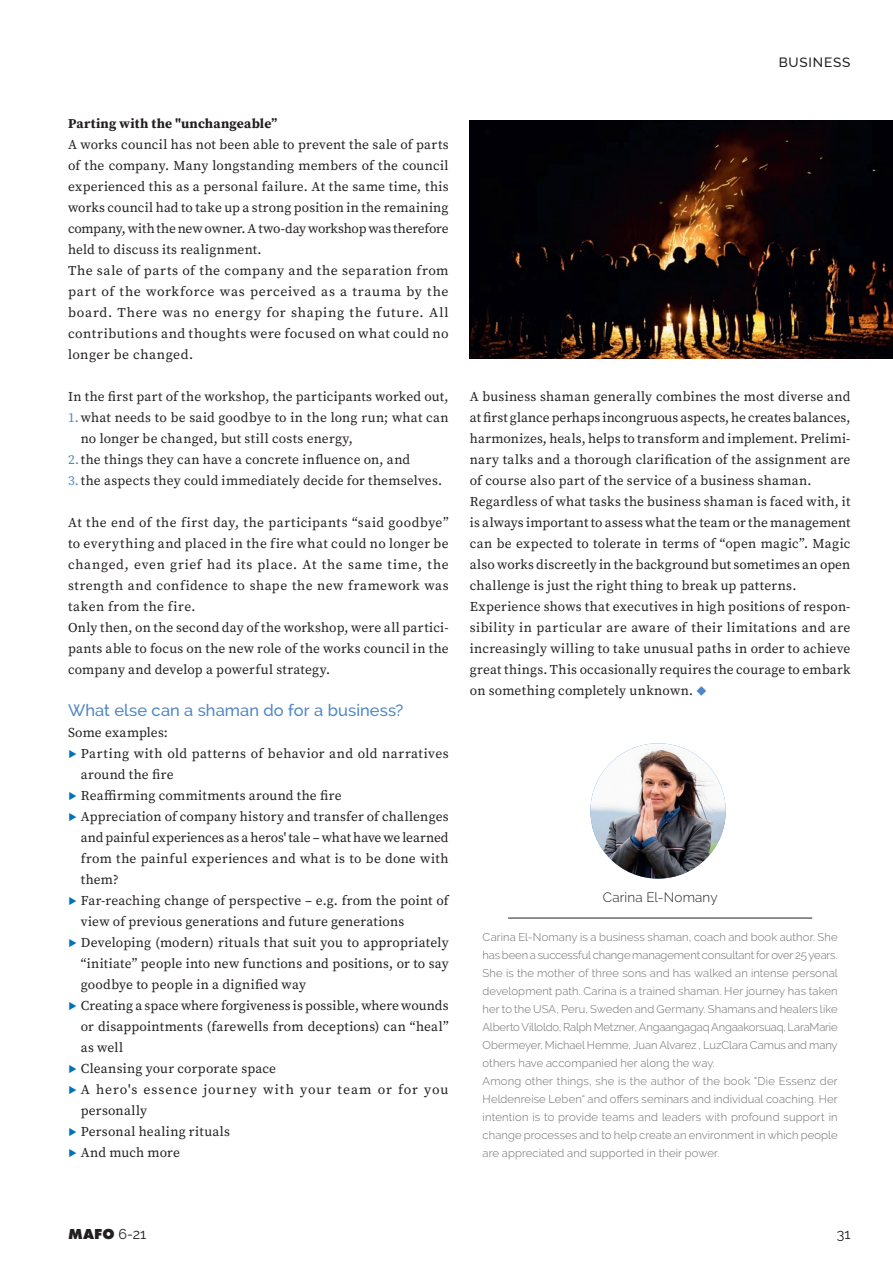
<style>
.page{position:relative;width:893px;height:1263px;background:#fff}
.page>*{position:absolute;margin:0;border:0;box-sizing:border-box;transform-origin:0 0}
.t1{font:500 16.5px "Raleway";letter-spacing:.005em;color:#4f86c5}
.t2{font:800 15px "Futura PT";color:#231f20}
.t3{font:14.25px "Raleway";color:#231f20}
.t4{font:13.5px/21px "Source Serif Pro";letter-spacing:.02em;color:#231f20}
.t5{font:13.5px "Source Serif Pro";color:#231f20}
.t6{font:13.5px "Source Serif Pro";letter-spacing:-.005em;color:#231f20}
.t7{font:13.5px "Source Serif Pro";letter-spacing:.07em;color:#231f20}
.t8{font:700 13.5px "Source Serif Pro";letter-spacing:.015em;color:#231f20}
.t9{font:300 13.5px "Raleway";letter-spacing:.015em;color:#231f20}
.t10{font:500 13.5px "Raleway";letter-spacing:.06em;color:#231f20}
.t11{font:300 11.25px/18px "Raleway";letter-spacing:.01em;color:#6c6d70}
.s1{color:#4f86c5}
.s2{font-size:15px;color:#0072bc}
.s3{font-family:"Raleway";font-weight:400;font-size:14.25px}
</style>
<div class="page">
<hr style="left:508px;top:918px;width:304px;height:1px;background:#231f20">
<img style="left:590px;top:743px;width:136px;height:136px;border-radius:68px">
<img style="left:470px;top:120px;width:423px;height:239px">
<p class="t8" style="left:68px;top:114px;width:211px">Parting with the "unchangeable”</p>
<p class="t4" style="left:68px;top:134px;width:382px">A works council has not been able to prevent the sale of parts of the company. Many longstanding members of the council experienced this as a personal failure. At the same time, this works council had to take up a strong position in the remaining company, with the new owner. A two-day workshop was therefore held to discuss its realignment.<br>The sale of parts of the company and the separation from part of the workforce was perceived as a trauma by the board. There was no energy for shaping the future. All contributions and thoughts were focused on what could no longer be changed.</p>
<p class="t4" style="left:68px;top:386px;width:382px">In the first part of the workshop, the participants worked out,</p>
<p class="t4" style="left:68px;top:407px;width:382px"><span class="s1">1.</span>what needs to be said goodbye to in the long run; what can</p>
<p class="t4" style="left:81px;top:428px;width:274px">no longer be changed, but still costs energy,</p>
<p class="t4" style="left:68px;top:449px;width:344px"><span class="s1">2.</span>the things they can have a concrete influence on, and</p>
<p class="t4" style="left:68px;top:470px;width:376px"><span class="s1">3.</span>the aspects they could immediately decide for themselves.</p>
<p class="t4" style="left:68px;top:512px;width:382px">At the end of the first day, the participants “said goodbye” to everything and placed in the fire what could no longer be changed, even grief had its place. At the same time, the strength and confidence to shape the new framework was taken from the fire.<br>Only then, on the second day of the workshop, were all partici&shy;pants able to focus on the new role of the works council in the company and develop a powerful strategy.</p>
<p class="t1" style="left:68px;top:700px;width:337px">What else can a shaman do for a business?</p>
<p class="t4" style="left:68px;top:722px;width:101px">Some examples:</p>
<p class="t4" style="left:68px;top:743px;width:382px"><span class="s2">▶</span> Parting with old patterns of behavior and old narratives</p>
<p class="t4" style="left:81px;top:764px;width:94px">around the fire</p>
<p class="t4" style="left:68px;top:785px;width:275px"><span class="s2">▶</span> Reaffirming commitments around the fire</p>
<p class="t4" style="left:68px;top:806px;width:382px"><span class="s2">▶</span> Appreciation of company history and transfer of challenges</p>
<p class="t6" style="left:81px;top:828px;width:369px">and painful experiences as a heros' tale – what have we learned</p>
<p class="t4" style="left:81px;top:848px;width:369px">from the painful experiences and what is to be done with</p>
<p class="t4" style="left:81px;top:869px;width:40px">them?</p>
<p class="t4" style="left:68px;top:890px;width:382px"><span class="s2">▶</span> Far-reaching change of perspective – e.g. from the point of</p>
<p class="t4" style="left:81px;top:911px;width:325px">view of previous generations and future generations</p>
<p class="t4" style="left:68px;top:932px;width:382px"><span class="s2">▶</span> Developing (modern) rituals that suit you to appropriately</p>
<p class="t4" style="left:81px;top:953px;width:369px">“initiate” people into new functions and positions, or to say</p>
<p class="t4" style="left:81px;top:974px;width:227px">goodbye to people in a dignified way</p>
<p class="t5" style="left:68px;top:996px;width:382px"><span class="s2">▶</span> Creating a space where forgiveness is possible, where wounds</p>
<p class="t4" style="left:81px;top:1016px;width:369px">or disappointments (farewells from deceptions) can “heal”</p>
<p class="t4" style="left:81px;top:1037px;width:44px">as well</p>
<p class="t4" style="left:68px;top:1058px;width:210px"><span class="s2">▶</span> Cleansing your corporate space</p>
<p class="t7" style="left:68px;top:1080px;width:382px"><span class="s2">▶</span> A hero's essence journey with your team or for you</p>
<p class="t4" style="left:81px;top:1100px;width:68px">personally</p>
<p class="t4" style="left:68px;top:1121px;width:164px"><span class="s2">▶</span> Personal healing rituals</p>
<p class="t4" style="left:68px;top:1142px;width:113px"><span class="s2">▶</span> And much more</p>
<p class="t10" style="left:779px;top:55px;width:73px">BUSINESS</p>
<p class="t4" style="left:470px;top:386px;width:382px">A business shaman generally combines the most diverse and at first glance perhaps incongruous aspects, he creates balances, harmonizes, heals, helps to transform and implement. Prelimi&shy;nary talks and a thorough clarification of the assignment are of course also part of the service of a business shaman.<br>Regardless of what tasks the business shaman is faced with, it is always important to assess what the team or the management can be expected to tolerate in terms of “open magic”. Magic also works discreetly in the background but sometimes an open challenge is just the right thing to break up patterns.<br>Experience shows that executives in high positions of respon&shy;sibility in particular are aware of their limitations and are increasingly willing to take unusual paths in order to achieve great things. This occasionally requires the courage to embark on something completely unknown. <span class="s1">◆</span></p>
<p class="t9" style="left:603px;top:889px;width:116px">Carina El-Nomany</p>
<p class="t11" style="left:483px;top:928px;width:357px">Carina El-Nomany is a business shaman, coach and book author. She has been a successful change management consultant for over 25 years.<br>She is the mother of three sons and has walked an intense personal development path. Carina is a trained shaman. Her journey has taken her to the USA, Peru, Sweden and Germany. Shamans and healers like Alberto Villoldo, Ralph Metzner, Angaangagaq Angaakorsuaq, LaraMarie Obermeyer, Michael Hemme, Juan Alvarez , LuzClara Camus and many others have accompanied her along the way.<br>Among other things, she is the author of the book "Die Essenz der Heldenreise Leben“ and offers seminars and individual coaching. Her intention is to provide teams and leaders with profound support in change processes and to help create an environment in which people are appreciated and supported in their power.</p>
<p class="t2" style="left:68px;top:1225px;width:80px">MAFO <span class="s3">6-21</span></p>
<p class="t3" style="left:837px;top:1226px;width:15px">31</p>
</div>
